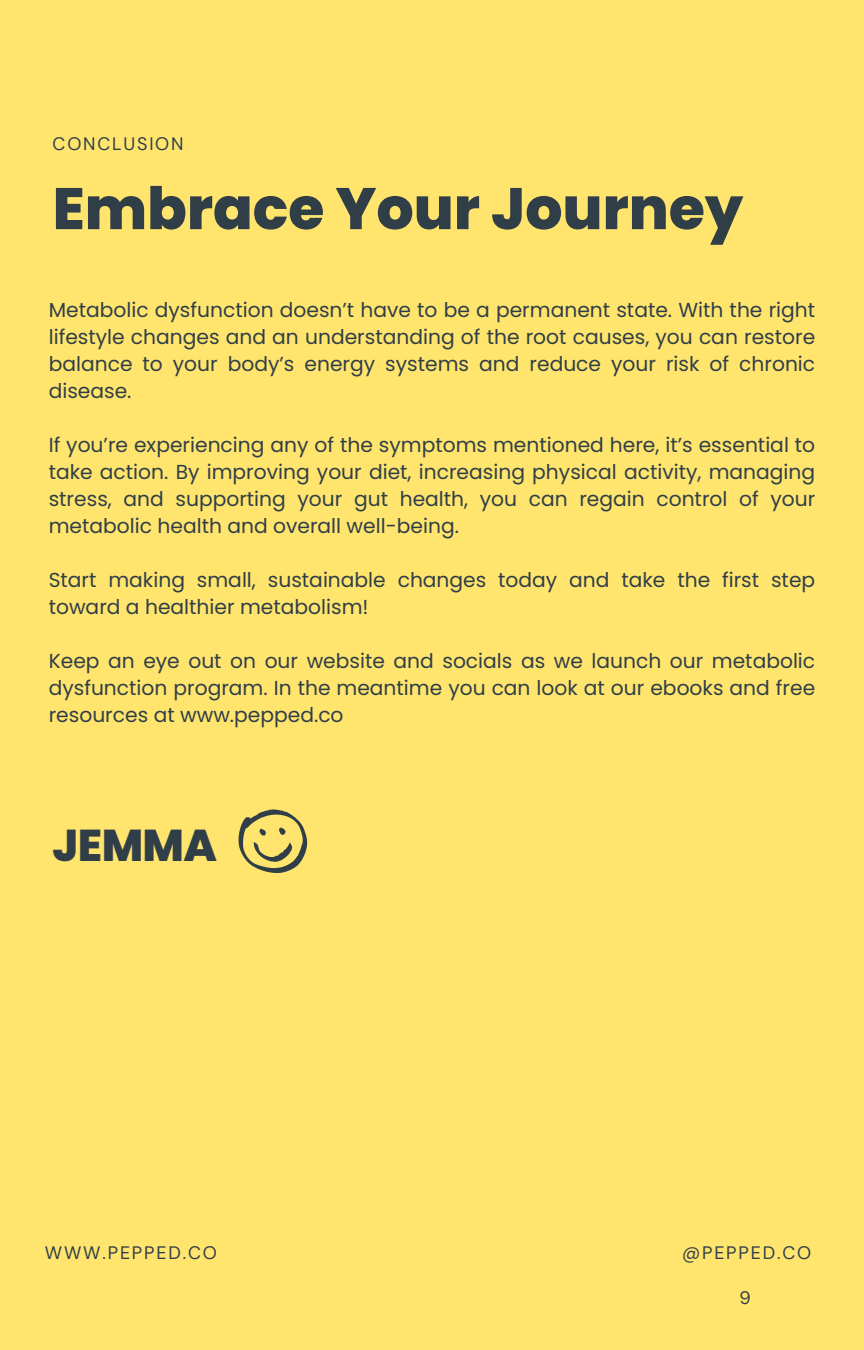
<style>
.page{position:relative;width:864px;height:1350px;background:#ffe56d}
.page>*{position:absolute;margin:0;border:0;box-sizing:border-box;transform-origin:0 0}
.t1{font:800 58.5px "Poppins";color:#303e48}
.t2{font:800 44.55px "Poppins";letter-spacing:-.015em;color:#303e48}
.t3{font:20.25px/27px "Poppins";color:#303e48;text-align:justify}
.t4{font:18px "DM Sans";letter-spacing:.1em;color:#303e48}
</style>
<div class="page">
<svg style="left:239px;top:809px;width:68px;height:64px"></svg>
<h3 class="t4" style="left:53px;top:132px;width:132px">CONCLUSION</h3>
<p class="t1" style="left:53px;top:168px;width:692px">Embrace Your Journey</p>
<h1 class="t3" style="left:49px;top:296px;width:768px">Metabolic dysfunction doesn’t have to be a permanent state. With the right lifestyle changes and an understanding of the root causes, you can restore balance to your body’s energy systems and reduce your risk of chronic disease.</h1>
<h3 class="t3" style="left:49px;top:431px;width:768px">If you’re experiencing any of the symptoms mentioned here, it’s essential to take action. By improving your diet, increasing physical activity, managing stress, and supporting your gut health, you can regain control of your metabolic health and overall well-being.</h3>
<h3 class="t3" style="left:49px;top:566px;width:768px">Start making small, sustainable changes today and take the first step toward a healthier metabolism!</h3>
<h3 class="t3" style="left:49px;top:647px;width:768px">Keep an eye out on our website and socials as we launch our metabolic dysfunction program. In the meantime you can look at our ebooks and free resources at www.pepped.co</h3>
<p class="t2" style="left:53px;top:814px;width:166px">JEMMA</p>
<h2 class="t4" style="left:45px;top:1241px;width:174px">WWW.PEPPED.CO</h2>
<p class="t4" style="left:682px;top:1241px;width:131px">@PEPPED.CO</p>
<p class="t4" style="left:739px;top:1286px;width:13px">9</p>
</div>
